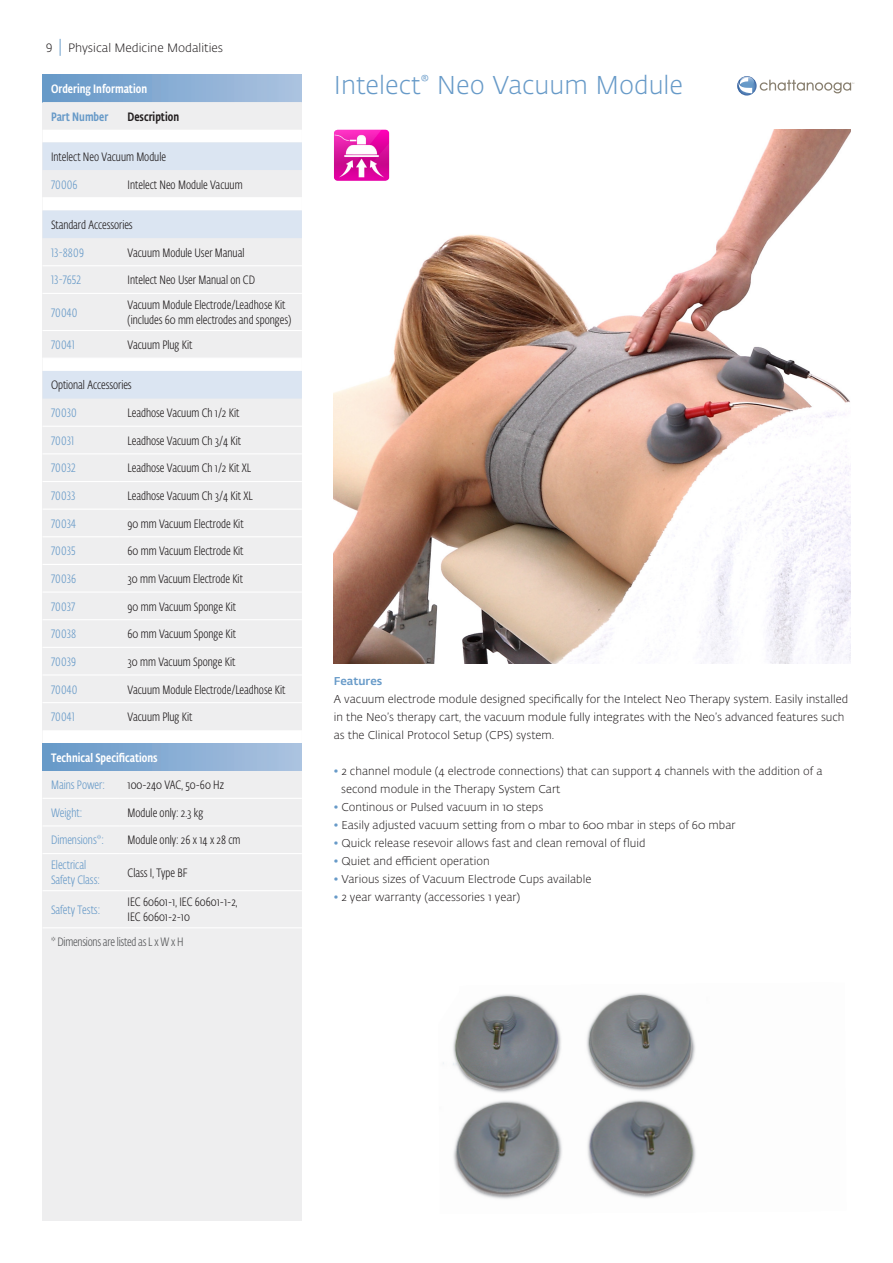
<style>
.page{position:relative;width:893px;height:1263px;background:#fff}
.page>*{position:absolute;margin:0;border:0;box-sizing:border-box;transform-origin:0 0}
.ProductName{font:300 25.5px "Fedra Sans Alt Pro";color:#679ac8}
.Table_Description{font:300 12px/15px "Fe Sa Cond Alt Pro";color:#231f20}
.Table_number{font:300 12px/15px "Fe Sa Cond Alt Pro";letter-spacing:.01em;color:#679ac8}
.t1{font:500 12px "Fe Sa Cond Alt Pro";color:#fff}
.OrderInfo_Body_2_Pro{font:300 12px "Fe Sa Cond Alt Pro";letter-spacing:-.005em;color:#231f20}
.t2{font:300 12px "Fedra Sans Alt Pro";color:#231f20}
.t3{font:300 12px "Fe Sa Cond Alt Pro";letter-spacing:-.02em;color:#57585a}
.t4{font:500 12px "Fe Sa Cond Alt Pro";color:#231f20}
.t5{font:500 12px "Fe Sa Cond Alt Pro";color:#679ac8}
.Body{font:300 11.25px/18px "Fedra Sans Alt Pro";color:#231f20}
.Features{font:500 11.25px "Fedra Sans Alt Pro";color:#679ac8}
.s1{font-weight:400;font-size:17.4px;color:#679ac8}
.s2{color:#679ac8}
</style>
<div class="page">
<div style="left:43px;top:74px;width:259px;height:1146px;background:#eeeeef"></div>
<div style="left:43px;top:74px;width:259px;height:28px;background:linear-gradient(to right,#6498c8,#acc3e0)"></div>
<svg style="left:43px;top:130px;width:259px;height:613px"></svg>
<div style="left:43px;top:142px;width:259px;height:28px;background:#dbe5f2"></div>
<svg style="left:43px;top:170px;width:259px;height:532px"></svg>
<div style="left:43px;top:743px;width:259px;height:28px;background:linear-gradient(to right,#6498c8,#acc3e0)"></div>
<hr style="left:43px;top:197px;width:76px;height:1px;background:#fff">
<hr style="left:119px;top:197px;width:183px;height:1px;background:#fff">
<hr style="left:43px;top:265px;width:76px;height:1px;background:#fff">
<hr style="left:119px;top:265px;width:183px;height:1px;background:#fff">
<hr style="left:43px;top:293px;width:76px;height:1px;background:#fff">
<hr style="left:119px;top:293px;width:183px;height:1px;background:#fff">
<hr style="left:43px;top:330px;width:76px;height:1px;background:#fff">
<hr style="left:119px;top:330px;width:183px;height:1px;background:#fff">
<hr style="left:43px;top:358px;width:76px;height:1px;background:#fff">
<hr style="left:119px;top:358px;width:183px;height:1px;background:#fff">
<hr style="left:43px;top:426px;width:76px;height:1px;background:#fff">
<hr style="left:119px;top:426px;width:183px;height:1px;background:#fff">
<hr style="left:43px;top:453px;width:76px;height:1px;background:#fff">
<hr style="left:119px;top:453px;width:183px;height:1px;background:#fff">
<hr style="left:43px;top:481px;width:76px;height:1px;background:#fff">
<hr style="left:119px;top:481px;width:183px;height:1px;background:#fff">
<hr style="left:43px;top:509px;width:76px;height:1px;background:#fff">
<hr style="left:119px;top:509px;width:183px;height:1px;background:#fff">
<hr style="left:43px;top:536px;width:76px;height:1px;background:#fff">
<hr style="left:119px;top:536px;width:183px;height:1px;background:#fff">
<hr style="left:43px;top:564px;width:76px;height:1px;background:#fff">
<hr style="left:119px;top:564px;width:183px;height:1px;background:#fff">
<hr style="left:43px;top:591px;width:76px;height:2px;background:#fff">
<hr style="left:119px;top:591px;width:183px;height:2px;background:#fff">
<hr style="left:43px;top:619px;width:76px;height:1px;background:#fff">
<hr style="left:119px;top:619px;width:183px;height:1px;background:#fff">
<hr style="left:43px;top:647px;width:76px;height:1px;background:#fff">
<hr style="left:119px;top:647px;width:183px;height:1px;background:#fff">
<hr style="left:43px;top:674px;width:76px;height:1px;background:#fff">
<hr style="left:119px;top:674px;width:183px;height:1px;background:#fff">
<hr style="left:43px;top:702px;width:76px;height:1px;background:#fff">
<hr style="left:119px;top:702px;width:183px;height:1px;background:#fff">
<hr style="left:43px;top:798px;width:76px;height:1px;background:#fff">
<hr style="left:119px;top:798px;width:183px;height:1px;background:#fff">
<hr style="left:43px;top:825px;width:76px;height:1px;background:#fff">
<hr style="left:119px;top:825px;width:183px;height:1px;background:#fff">
<hr style="left:43px;top:853px;width:76px;height:1px;background:#fff">
<hr style="left:119px;top:853px;width:183px;height:1px;background:#fff">
<hr style="left:43px;top:890px;width:76px;height:1px;background:#fff">
<hr style="left:119px;top:890px;width:183px;height:1px;background:#fff">
<hr style="left:43px;top:927px;width:76px;height:1px;background:#fff">
<hr style="left:119px;top:927px;width:183px;height:1px;background:#fff">
<img style="left:334px;top:130px;width:516px;height:533px">
<svg style="left:737px;top:76px;width:20px;height:20px"></svg>
<svg style="left:760px;top:80px;width:94px;height:13px"></svg>
<svg style="left:737px;top:77px;width:17px;height:16px"></svg>
<img style="left:334px;top:130px;width:55px;height:51px">
<img style="left:443px;top:993px;width:253px;height:206px">
<p class="t2" style="left:46px;top:40px;width:178px">9 <span class="s1">|</span> Physical Medicine Modalities</p>
<p class="t1" style="left:51px;top:80px;width:98px">Ordering Information</p>
<p class="t5" style="left:51px;top:108px;width:59px">Part Number</p>
<p class="t4" style="left:128px;top:108px;width:53px">Description</p>
<p class="Table_Description" style="left:51px;top:149px;width:117px">Intelect Neo Vacuum Module</p>
<p class="Table_number" style="left:51px;top:177px;width:28px">70006</p>
<p class="Table_Description" style="left:128px;top:177px;width:117px">Intelect Neo Module Vacuum</p>
<p class="OrderInfo_Body_2_Pro" style="left:51px;top:217px;width:83px">Standard Accessories</p>
<p class="Table_number" style="left:51px;top:245px;width:34px">13-8809</p>
<p class="Table_Description" style="left:128px;top:245px;width:118px">Vacuum Module User Manual</p>
<p class="Table_number" style="left:51px;top:272px;width:32px">13-7652</p>
<p class="Table_Description" style="left:128px;top:272px;width:129px">Intelect Neo User Manual on CD</p>
<p class="Table_number" style="left:51px;top:305px;width:28px">70040</p>
<p class="Table_Description" style="left:128px;top:297px;width:165px">Vacuum Module Electrode/Leadhose Kit (includes 60 mm electrodes and sponges)</p>
<p class="Table_number" style="left:51px;top:337px;width:25px">70041</p>
<p class="Table_Description" style="left:128px;top:337px;width:66px">Vacuum Plug Kit</p>
<p class="OrderInfo_Body_2_Pro" style="left:51px;top:377px;width:82px">Optional Accessories</p>
<p class="Table_number" style="left:51px;top:405px;width:27px">70030</p>
<p class="Table_Description" style="left:128px;top:405px;width:113px">Leadhose Vacuum Ch 1/2 Kit</p>
<p class="Table_number" style="left:51px;top:433px;width:25px">70031</p>
<p class="Table_Description" style="left:128px;top:433px;width:115px">Leadhose Vacuum Ch 3/4 Kit</p>
<p class="Table_number" style="left:51px;top:460px;width:26px">70032</p>
<p class="Table_Description" style="left:128px;top:460px;width:125px">Leadhose Vacuum Ch 1/2 Kit XL</p>
<p class="Table_number" style="left:51px;top:488px;width:26px">70033</p>
<p class="Table_Description" style="left:128px;top:488px;width:127px">Leadhose Vacuum Ch 3/4 Kit XL</p>
<p class="Table_number" style="left:51px;top:516px;width:26px">70034</p>
<p class="Table_Description" style="left:128px;top:516px;width:118px">90 mm Vacuum Electrode Kit</p>
<p class="Table_number" style="left:51px;top:543px;width:26px">70035</p>
<p class="Table_Description" style="left:128px;top:543px;width:117px">60 mm Vacuum Electrode Kit</p>
<p class="Table_number" style="left:51px;top:571px;width:27px">70036</p>
<p class="Table_Description" style="left:128px;top:571px;width:117px">30 mm Vacuum Electrode Kit</p>
<p class="Table_number" style="left:51px;top:599px;width:26px">70037</p>
<p class="Table_Description" style="left:128px;top:599px;width:110px">90 mm Vacuum Sponge Kit</p>
<p class="Table_number" style="left:51px;top:626px;width:27px">70038</p>
<p class="Table_Description" style="left:128px;top:626px;width:110px">60 mm Vacuum Sponge Kit</p>
<p class="Table_number" style="left:51px;top:654px;width:27px">70039</p>
<p class="Table_Description" style="left:128px;top:654px;width:109px">30 mm Vacuum Sponge Kit</p>
<p class="Table_number" style="left:51px;top:682px;width:28px">70040</p>
<p class="Table_Description" style="left:128px;top:682px;width:159px">Vacuum Module Electrode/Leadhose Kit</p>
<p class="Table_number" style="left:51px;top:709px;width:25px">70041</p>
<p class="Table_Description" style="left:128px;top:709px;width:66px">Vacuum Plug Kit</p>
<p class="t1" style="left:51px;top:749px;width:108px">Technical Specifications</p>
<p class="Table_number" style="left:51px;top:777px;width:55px">Mains Power:</p>
<p class="Table_Description" style="left:128px;top:777px;width:98px">100-240 VAC, 50-60 Hz</p>
<p class="Table_number" style="left:51px;top:805px;width:33px">Weight:</p>
<p class="Table_Description" style="left:128px;top:805px;width:77px">Module only: 2.3 kg</p>
<p class="Table_number" style="left:51px;top:833px;width:54px">Dimensions*:</p>
<p class="Table_Description" style="left:128px;top:833px;width:114px">Module only: 26 x 14 x 28 cm</p>
<p class="Table_number" style="left:51px;top:857px;width:50px">Electrical<br>Safety Class:</p>
<p class="Table_Description" style="left:128px;top:865px;width:62px">Class I, Type BF</p>
<p class="Table_number" style="left:51px;top:902px;width:51px">Safety Tests:</p>
<p class="Table_Description" style="left:128px;top:895px;width:111px">IEC 60601-1, IEC 60601-1-2,</p>
<p class="Table_Description" style="left:128px;top:910px;width:64px">IEC 60601-2-10</p>
<p class="t3" style="left:51px;top:934px;width:134px">* Dimensions are listed as L x W x H</p>
<p class="ProductName" style="left:334px;top:68px;width:351px">Intelect<sup>®</sup> Neo Vacuum Module</p>
<p class="Features" style="left:334px;top:673px;width:50px">Features</p>
<p class="Body" style="left:334px;top:690px;width:516px">A vacuum electrode module designed specifically for the Intelect Neo Therapy system. Easily installed in the Neo’s therapy cart, the vacuum module fully integrates with the Neo’s advanced features such as the Clinical Protocol Setup (CPS) system.</p>
<p class="Body" style="left:341px;top:762px;width:483px;text-indent:-8px"><span class="s2">•</span> 2 channel module (4 electrode connections) that can support 4 channels with the addition of a second module in the Therapy System Cart</p>
<p class="Body" style="left:334px;top:798px;width:211px"><span class="s2">•</span> Continous or Pulsed vacuum in 10 steps</p>
<p class="Body" style="left:334px;top:816px;width:403px"><span class="s2">•</span> Easily adjusted vacuum setting from 0 mbar to 600 mbar in steps of 60 mbar</p>
<p class="Body" style="left:334px;top:834px;width:313px"><span class="s2">•</span> Quick release resevoir allows fast and clean removal of fluid</p>
<p class="Body" style="left:334px;top:852px;width:157px"><span class="s2">•</span> Quiet and efficient operation</p>
<p class="Body" style="left:334px;top:870px;width:259px"><span class="s2">•</span> Various sizes of Vacuum Electrode Cups available</p>
<p class="Body" style="left:334px;top:888px;width:188px"><span class="s2">•</span> 2 year warranty (accessories 1 year)</p>
</div>
